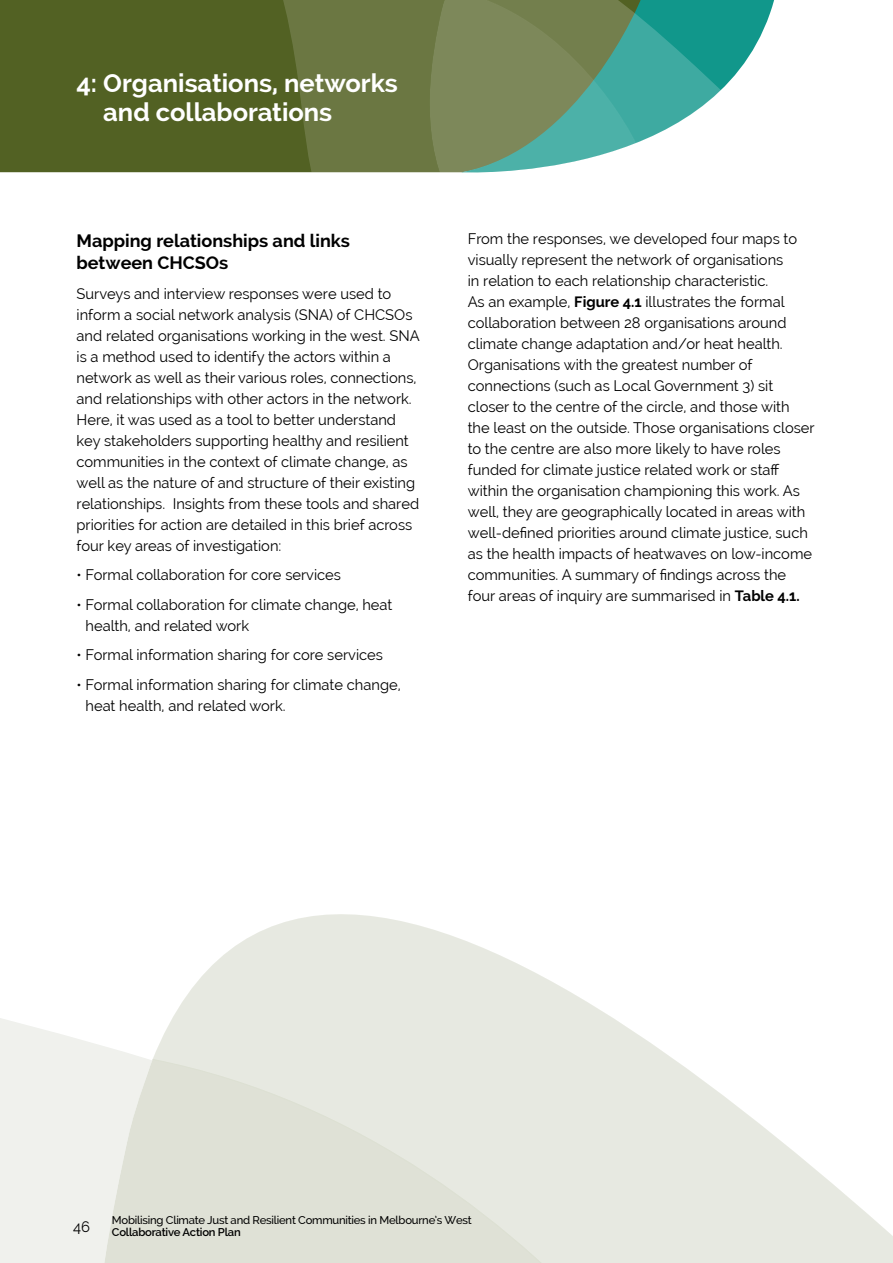
<style>
.page{position:relative;width:893px;height:1263px;background:#fff}
.page>*{position:absolute;margin:0;border:0;box-sizing:border-box;transform-origin:0 0}
.Big_heading{font:700 25.5px/28.5px "Raleway";color:#fff}
.small_heading{font:700 18px/22.5px "Raleway";color:#000}
.TEXT{font:15px/21px "Raleway";color:#000}
.t1{font:500 11.25px "Raleway";letter-spacing:-.02em;color:#000}
.t2{font:600 11.25px "Raleway";letter-spacing:-.02em;color:#000}
.s1{font-weight:700}
</style>
<div class="page">
<svg style="left:0;top:1018px;width:152px;height:245px;fill:#f0f1ed"></svg>
<svg style="left:152px;top:914px;width:741px;height:349px;fill:#e7e9e1"></svg>
<div style="left:0;top:0;width:266px;height:172px;background:#526123"></div>
<svg style="left:266px;top:0;width:182px;height:173px;fill:#6b7742"></svg>
<svg style="left:448px;top:0;width:326px;height:173px"></svg>
<p class="Big_heading" style="left:103px;top:69px;width:296px;text-indent:-27px">4: Organisations, networks and collaborations</p>
<p class="small_heading" style="left:77px;top:229px;width:275px">Mapping relationships and links between CHCSOs</p>
<p class="TEXT" style="left:77px;top:283px;width:345px">Surveys and interview responses were used to inform a social network analysis (SNA) of CHCSOs and related organisations working in the west. SNA is a method used to identify the actors within a network as well as their various roles, connections, and relationships with other actors in the network.<br>Here, it was used as a tool to better understand key stakeholders supporting healthy and resilient communities in the context of climate change, as well as the nature of and structure of their existing relationships. Insights from these tools and shared priorities for action are detailed in this brief across four key areas of investigation:</p>
<p class="TEXT" style="left:77px;top:564px;width:266px">• Formal collaboration for core services</p>
<p class="TEXT" style="left:86px;top:594px;width:308px;text-indent:-9px">• Formal collaboration for climate change, heat health, and related work</p>
<p class="TEXT" style="left:77px;top:644px;width:308px">• Formal information sharing for core services</p>
<p class="TEXT" style="left:86px;top:674px;width:317px;text-indent:-9px">• Formal information sharing for climate change, heat health, and related work.</p>
<p class="TEXT" style="left:468px;top:228px;width:348px">From the responses, we developed four maps to visually represent the network of organisations<br>in relation to each relationship characteristic.<br>As an example, <span class="s1">Figure 4.1</span> illustrates the formal collaboration between 28 organisations around climate change adaptation and/or heat health.<br>Organisations with the greatest number of connections (such as Local Government 3) sit closer to the centre of the circle, and those with the least on the outside. Those organisations closer to the centre are also more likely to have roles funded for climate justice related work or staff within the organisation championing this work. As well, they are geographically located in areas with well-defined priorities around climate justice, such as the health impacts of heatwaves on low-income communities. A summary of findings across the four areas of inquiry are summarised in <span class="s1">Table 4.1.</span></p>
<p class="TEXT" style="left:73px;top:1216px;width:18px">46</p>
<p class="t1" style="left:112px;top:1214px;width:361px">Mobilising Climate Just and Resilient Communities in Melbourne’s West</p>
<p class="t2" style="left:112px;top:1226px;width:130px">Collaborative Action Plan</p>
</div>
